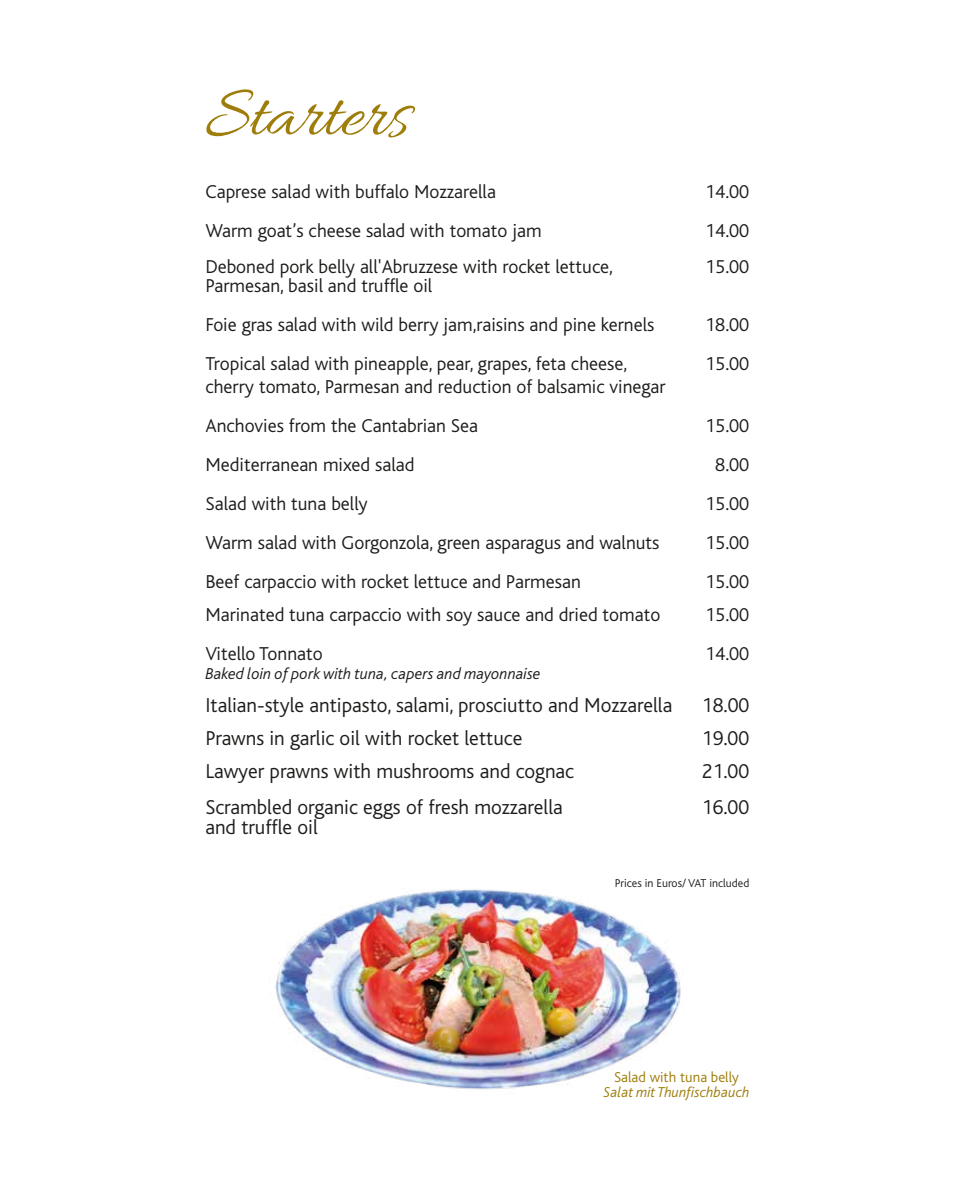
<style>
.page{position:relative;width:957px;height:1187px;background:#fff}
.page>*{position:absolute;margin:0;border:0;box-sizing:border-box;transform-origin:0 0}
.t1{font:74.25px "Allura";color:#9e7d0a}
.t2{font:300 21px "Bliss";color:#1d1d1b}
.t3{font:300 19.5px/39px "Bliss";color:#1d1d1b}
.t4{font:italic 300 16.5px "Bliss";color:#1d1d1b}
.t5{font:italic 300 15px "Bliss";color:#9e7d0a}
.t6{font:300 15px "Bliss";color:#9e7d0a}
.t7{font:300 11.85px "Bliss";color:#1d1d1b}
</style>
<div class="page">
<img style="left:275px;top:889px;width:406px;height:201px">
<h1 class="t1" style="left:205px;top:73px;width:205px">Starters</h1>
<p class="t3" style="left:205px;top:172px;width:292px">Caprese salad with buffalo Mozzarella</p>
<p class="t3" style="left:705px;top:172px;width:46px">14.00</p>
<p class="t3" style="left:205px;top:211px;width:338px">Warm goat’s cheese salad with tomato jam</p>
<p class="t3" style="left:705px;top:211px;width:46px">14.00</p>
<p class="t3" style="left:205px;top:247px;width:409px">Deboned pork belly all'Abruzzese with rocket lettuce,</p>
<p class="t3" style="left:705px;top:247px;width:46px">15.00</p>
<p class="t3" style="left:205px;top:267px;width:450px">Parmesan, basil and truffle oil<br>Foie gras salad with wild berry jam,raisins and pine kernels</p>
<p class="t3" style="left:705px;top:306px;width:46px">18.00</p>
<p class="t3" style="left:205px;top:345px;width:423px">Tropical salad with pineapple, pear, grapes, feta cheese,</p>
<p class="t3" style="left:705px;top:345px;width:46px">15.00</p>
<p class="t3" style="left:205px;top:367px;width:462px">cherry tomato, Parmesan and reduction of balsamic vinegar<br>Anchovies from the Cantabrian Sea</p>
<p class="t3" style="left:705px;top:406px;width:46px">15.00</p>
<p class="t3" style="left:205px;top:445px;width:211px">Mediterranean mixed salad</p>
<p class="t3" style="left:715px;top:445px;width:35px">8.00</p>
<p class="t3" style="left:205px;top:484px;width:164px">Salad with tuna belly</p>
<p class="t3" style="left:705px;top:484px;width:46px">15.00</p>
<p class="t3" style="left:205px;top:523px;width:455px">Warm salad with Gorgonzola, green asparagus and walnuts</p>
<p class="t3" style="left:705px;top:523px;width:46px">15.00</p>
<p class="t3" style="left:205px;top:562px;width:377px">Beef carpaccio with rocket lettuce and Parmesan</p>
<p class="t3" style="left:705px;top:562px;width:46px">15.00</p>
<p class="t3" style="left:205px;top:595px;width:456px">Marinated tuna carpaccio with soy sauce and dried tomato</p>
<p class="t3" style="left:705px;top:595px;width:46px">15.00</p>
<p class="t3" style="left:205px;top:634px;width:119px">Vitello Tonnato</p>
<p class="t3" style="left:705px;top:634px;width:46px">14.00</p>
<p class="t4" style="left:205px;top:665px;width:337px">Baked loin of pork with tuna, capers and mayonnaise</p>
<p class="t2" style="left:205px;top:694px;width:468px">Italian-style antipasto, salami, prosciutto and Mozzarella</p>
<p class="t2" style="left:702px;top:694px;width:49px">18.00</p>
<p class="t2" style="left:205px;top:727px;width:319px">Prawns in garlic oil with rocket lettuce</p>
<p class="t2" style="left:702px;top:727px;width:49px">19.00</p>
<p class="t2" style="left:205px;top:760px;width:370px">Lawyer prawns with mushrooms and cognac</p>
<p class="t2" style="left:702px;top:760px;width:49px">21.00</p>
<p class="t2" style="left:205px;top:796px;width:359px">Scrambled organic eggs of fresh mozzarella</p>
<p class="t2" style="left:702px;top:796px;width:49px">16.00</p>
<p class="t2" style="left:205px;top:815px;width:114px">and truffle oil</p>
<p class="t7" style="left:615px;top:877px;width:136px">Prices in Euros/ VAT included</p>
<p class="t6" style="left:614px;top:1068px;width:127px">Salad with tuna belly</p>
<p class="t5" style="left:603px;top:1084px;width:147px">Salat mit Thunfischbauch</p>
</div>
